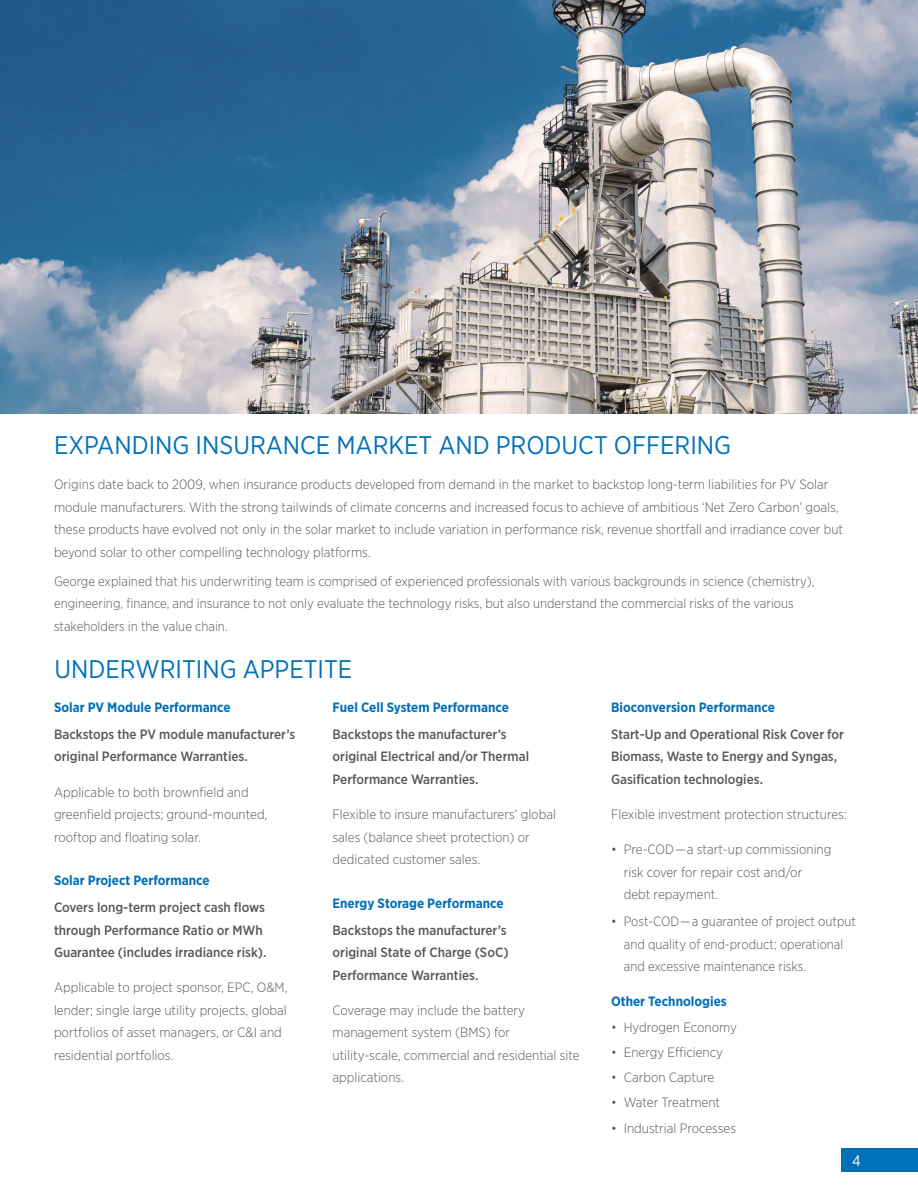
<style>
.page{position:relative;width:918px;height:1188px;background:#fff}
.page>*{position:absolute;margin:0;border:0;box-sizing:border-box;transform-origin:0 0}
.t1{font:25.5px "Gotham Narrow";color:#0070b8}
.t2{font:15px "Gotham Narrow";color:#fff}
.t3{font:300 13.5px/22.5px "Gotham Narrow";color:#585858}
.t4{font:500 13.5px/22.5px "Gotham Narrow";color:#585858}
.t5{font:700 13.5px "Gotham Narrow";color:#0070b8}
</style>
<div class="page">
<div style="left:842px;top:1149px;width:76px;height:23px;background:#0070b8"></div>
<img style="left:0;top:0;width:918px;height:413px">
<h1 class="t1" style="left:54px;top:429px;width:679px">EXPANDING INSURANCE MARKET AND PRODUCT OFFERING</h1>
<p class="t3" style="left:54px;top:473px;width:791px">Origins date back to 2009, when insurance products developed from demand in the market to backstop long-term liabilities for PV Solar module manufacturers. With the strong tailwinds of climate concerns and increased focus to achieve of ambitious ‘Net Zero Carbon’ goals, these products have evolved not only in the solar market to include variation in performance risk, revenue shortfall and irradiance cover but beyond solar to other compelling technology platforms.</p>
<p class="t3" style="left:54px;top:570px;width:762px">George explained that his underwriting team is comprised of experienced professionals with various backgrounds in science (chemistry), engineering, finance, and insurance to not only evaluate the technology risks, but also understand the commercial risks of the various stakeholders in the value chain.</p>
<h1 class="t1" style="left:54px;top:653px;width:299px">UNDERWRITING APPETITE</h1>
<p class="t5" style="left:54px;top:699px;width:178px">Solar PV Module Performance</p>
<p class="t4" style="left:54px;top:723px;width:243px">Backstops the PV module manufacturer’s original Performance Warranties.</p>
<p class="t3" style="left:54px;top:780px;width:215px">Applicable to both brownfield and greenfield projects; ground-mounted, rooftop and floating solar.</p>
<p class="t5" style="left:54px;top:872px;width:157px">Solar Project Performance</p>
<p class="t4" style="left:54px;top:896px;width:214px">Covers long-term project cash flows through Performance Ratio or MWh<br>Guarantee (includes irradiance risk).</p>
<p class="t3" style="left:54px;top:976px;width:235px">Applicable to project sponsor, EPC, O&amp;M, lender; single large utility projects, global portfolios of asset managers, or C&amp;I and residential portfolios.</p>
<p class="t5" style="left:333px;top:699px;width:178px">Fuel Cell System Performance</p>
<p class="t4" style="left:333px;top:723px;width:198px">Backstops the manufacturer’s original Electrical and/or Thermal<br>Performance Warranties.</p>
<p class="t3" style="left:333px;top:803px;width:225px">Flexible to insure manufacturers’ global sales (balance sheet protection) or dedicated customer sales.</p>
<p class="t5" style="left:333px;top:895px;width:173px">Energy Storage Performance</p>
<p class="t4" style="left:333px;top:919px;width:178px">Backstops the manufacturer’s original State of Charge (SoC)<br>Performance Warranties.</p>
<p class="t3" style="left:333px;top:999px;width:249px">Coverage may include the battery management system (BMS) for utility-scale, commercial and residential site applications.</p>
<p class="t5" style="left:611px;top:699px;width:166px">Bioconversion Performance</p>
<p class="t4" style="left:611px;top:723px;width:235px">Start-Up and Operational Risk Cover for<br>Biomass, Waste to Energy and Syngas,<br>Gasification technologies.</p>
<p class="t3" style="left:611px;top:803px;width:237px">Flexible investment protection structures:</p>
<p class="t3" style="left:624px;top:838px;width:209px;text-indent:-13px">• Pre-COD — a start-up commissioning risk cover for repair cost and/or debt repayment.</p>
<p class="t3" style="left:624px;top:910px;width:234px;text-indent:-13px">• Post-COD — a guarantee of project output and quality of end-product; operational and excessive maintenance risks.</p>
<p class="t5" style="left:611px;top:993px;width:117px">Other Technologies</p>
<p class="t3" style="left:611px;top:1015px;width:127px">• Hydrogen Economy</p>
<p class="t3" style="left:611px;top:1041px;width:113px">• Energy Efficiency</p>
<p class="t3" style="left:611px;top:1066px;width:105px">• Carbon Capture</p>
<p class="t3" style="left:611px;top:1091px;width:111px">• Water Treatment</p>
<p class="t3" style="left:611px;top:1116px;width:127px">• Industrial Processes</p>
<p class="t2" style="left:852px;top:1152px;width:10px">4</p>
</div>
